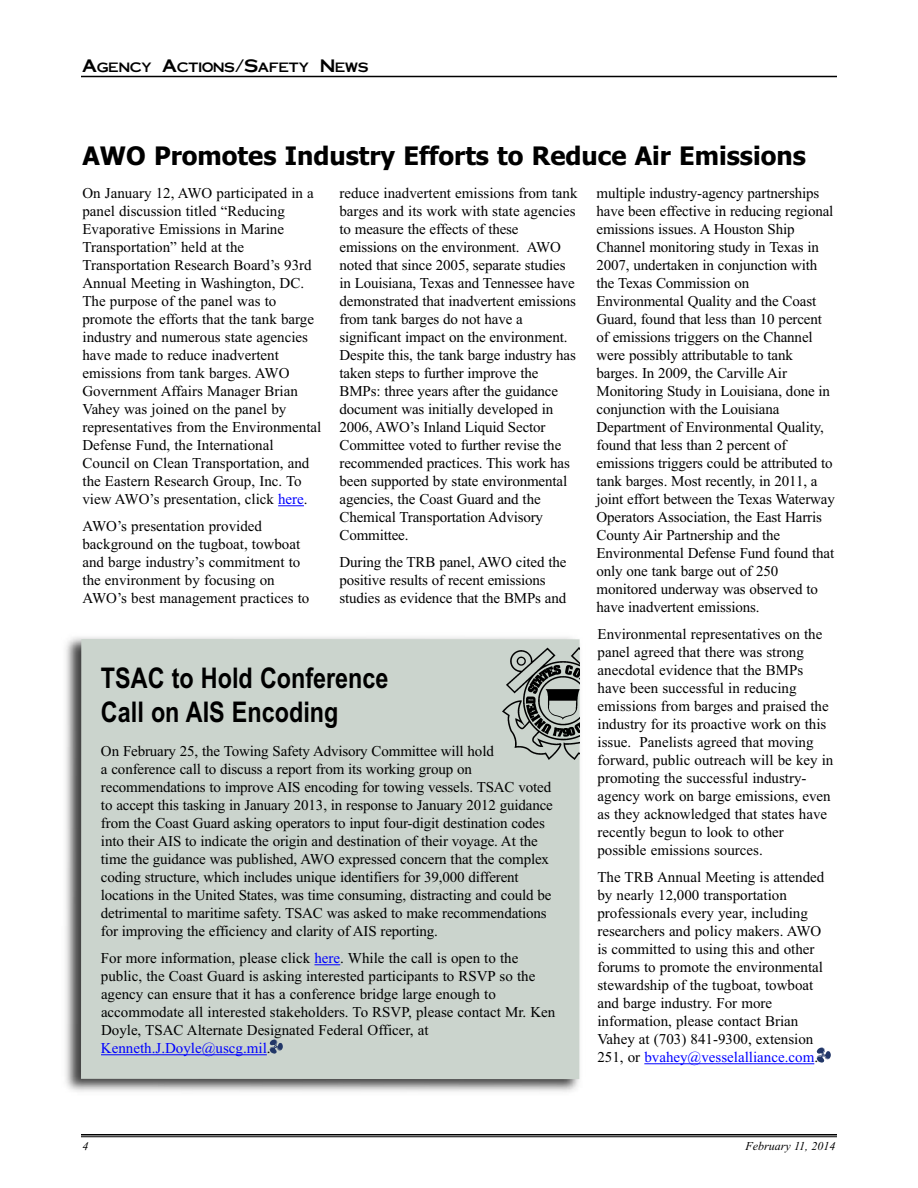
<style>
.page{position:relative;width:918px;height:1188px;background:#fff}
.page>*{position:absolute;margin:0;border:0;box-sizing:border-box;transform-origin:0 0}
.t1{font:700 28.5px/34.2px "Arial Narrow";color:#000}
.t2{font:700 25.5px "Tahoma";color:#000}
.t3{font:15px/18px "Times New Roman";letter-spacing:-.01em;color:#000}
.t4{font:13.5px "Cornerstone";color:#000}
.t5{font:italic 12px "Times New Roman";color:#000}
.s1{font-size:18px}
.s2{color:#00f}
</style>
<div class="page">
<svg style="left:278px;top:505px;width:26px;height:1px"></svg>
<hr style="left:644px;top:1063px;width:170px;height:1px;background:#00f">
<img style="left:65px;top:637px;width:515px;height:455px">
<div style="left:81px;top:639px;width:499px;height:440px;background:#cbd4cd"></div>
<svg style="left:314px;top:964px;width:26px;height:1px"></svg>
<hr style="left:101px;top:1054px;width:166px;height:1px;background:#00f">
<hr style="left:81px;top:76px;width:756px;height:1px;background:#000">
<hr style="left:81px;top:1134px;width:756px;height:2px;background:#000">
<hr style="left:81px;top:1136px;width:756px;height:1px;background:#000">
<img style="left:817px;top:1048px;width:13px;height:14px">
<img style="left:269px;top:1039px;width:14px;height:15px">
<img style="left:503px;top:647px;width:76px;height:113px">
<p class="t4" style="left:82px;top:60px;width:287px"><span class="s1">A</span>GENCY <span class="s1">A</span>CTIONS<span class="s1">/S</span>AFETY <span class="s1">N</span>EWS</p>
<h2 class="t2" style="left:82px;top:141px;width:725px">AWO Promotes Industry Efforts to Reduce Air Emissions</h2>
<p class="t3" style="left:82px;top:184px;width:240px">On January 12, AWO participated in a panel discussion titled “Reducing Evaporative Emissions in Marine Transportation” held at the Transportation Research Board’s 93rd Annual Meeting in Washington, DC.<br>The purpose of the panel was to promote the efforts that the tank barge industry and numerous state agencies have made to reduce inadvertent emissions from tank barges. AWO Government Affairs Manager Brian Vahey was joined on the panel by representatives from the Environmental Defense Fund, the International Council on Clean Transportation, and the Eastern Research Group, Inc. To view AWO’s presentation, click <span class="s2">here</span>.</p>
<p class="t3" style="left:82px;top:517px;width:228px">AWO’s presentation provided background on the tugboat, towboat and barge industry’s commitment to the environment by focusing on AWO’s best management practices to</p>
<p class="t3" style="left:339px;top:184px;width:240px">reduce inadvertent emissions from tank barges and its work with state agencies to measure the effects of these emissions on the environment. AWO noted that since 2005, separate studies in Louisiana, Texas and Tennessee have demonstrated that inadvertent emissions from tank barges do not have a significant impact on the environment.<br>Despite this, the tank barge industry has taken steps to further improve the BMPs: three years after the guidance document was initially developed in 2006, AWO’s Inland Liquid Sector Committee voted to further revise the recommended practices. This work has been supported by state environmental agencies, the Coast Guard and the Chemical Transportation Advisory Committee.</p>
<p class="t3" style="left:340px;top:553px;width:228px">During the TRB panel, AWO cited the positive results of recent emissions studies as evidence that the BMPs and</p>
<h1 class="t1" style="left:101px;top:661px;width:289px">TSAC to Hold Conference<br>Call on AIS Encoding</h1>
<p class="t3" style="left:101px;top:742px;width:453px">On February 25, the Towing Safety Advisory Committee will hold<br>a conference call to discuss a report from its working group on recommendations to improve AIS encoding for towing vessels. TSAC voted to accept this tasking in January 2013, in response to January 2012 guidance from the Coast Guard asking operators to input four-digit destination codes into their AIS to indicate the origin and destination of their voyage. At the time the guidance was published, AWO expressed concern that the complex coding structure, which includes unique identifiers for 39,000 different locations in the United States, was time consuming, distracting and could be detrimental to maritime safety. TSAC was asked to make recommendations for improving the efficiency and clarity of AIS reporting.</p>
<p class="t3" style="left:101px;top:949px;width:456px">For more information, please click <span class="s2">here</span>. While the call is open to the public, the Coast Guard is asking interested participants to RSVP so the agency can ensure that it has a conference bridge large enough to accommodate all interested stakeholders. To RSVP, please contact Mr. Ken Doyle, TSAC Alternate Designated Federal Officer, at <span class="s2">Kenneth.J.Doyle@uscg.mil</span>.</p>
<p class="t3" style="left:597px;top:184px;width:240px">multiple industry-agency partnerships have been effective in reducing regional emissions issues. A Houston Ship Channel monitoring study in Texas in 2007, undertaken in conjunction with the Texas Commission on Environmental Quality and the Coast Guard, found that less than 10 percent of emissions triggers on the Channel were possibly attributable to tank barges. In 2009, the Carville Air Monitoring Study in Louisiana, done in conjunction with the Louisiana Department of Environmental Quality, found that less than 2 percent of emissions triggers could be attributed to tank barges. Most recently, in 2011, a joint effort between the Texas Waterway Operators Association, the East Harris County Air Partnership and the Environmental Defense Fund found that only one tank barge out of 250 monitored underway was observed to have inadvertent emissions.</p>
<p class="t3" style="left:597px;top:625px;width:237px">Environmental representatives on the panel agreed that there was strong anecdotal evidence that the BMPs have been successful in reducing emissions from barges and praised the industry for its proactive work on this issue. Panelists agreed that moving forward, public outreach will be key in promoting the successful industry&shy;agency work on barge emissions, even as they acknowledged that states have recently begun to look to other possible emissions sources.</p>
<p class="t3" style="left:597px;top:868px;width:229px">The TRB Annual Meeting is attended by nearly 12,000 transportation professionals every year, including researchers and policy makers. AWO is committed to using this and other forums to promote the environmental stewardship of the tugboat, towboat and barge industry. For more information, please contact Brian Vahey at (703) 841-9300, extension 251, or <span class="s2">bvahey@vesselalliance.com</span>.</p>
<p class="t5" style="left:82px;top:1139px;width:7px">4</p>
<p class="t5" style="left:745px;top:1139px;width:92px">February 11, 2014</p>
</div>
